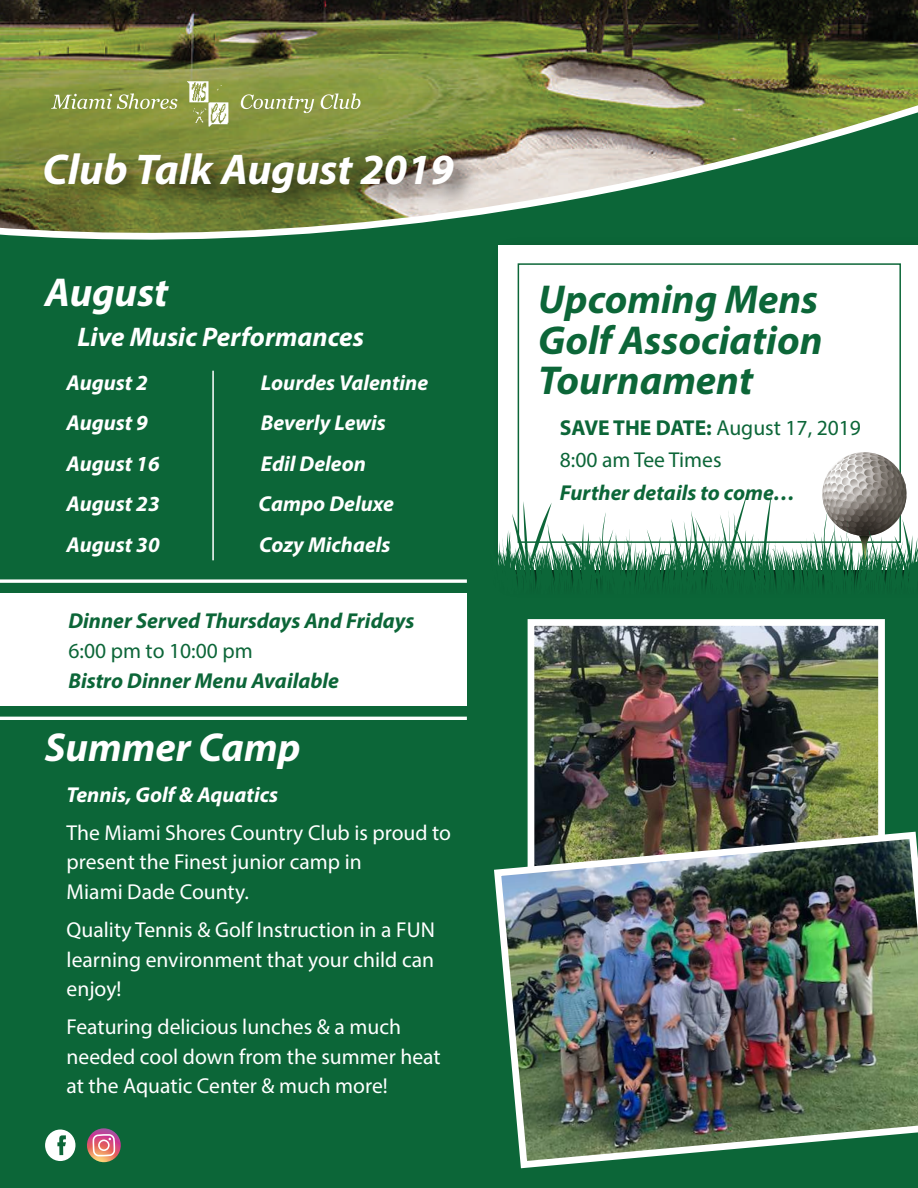
<style>
.page{position:relative;width:918px;height:1188px;background:#0c6638}
.page>*{position:absolute;margin:0;border:0;box-sizing:border-box;transform-origin:0 0}
.t1{font:italic 700 43.2px "Myriad Pro";color:#fff}
.t2{font:italic 700 40.5px/40.5px "Myriad Pro";color:#0c6638;text-align:justify}
.t3{font:italic 700 40.5px "Myriad Pro";color:#fff}
.t4{font:italic 700 27px "Myriad Pro";color:#fff}
.t5{font:21.6px/29.7px "Myriad Pro";color:#fff}
.t6{font:italic 700 21.6px "Myriad Pro";color:#fff}
.t7{font:italic 700 21.6px "Myriad Pro";color:#0c6638}
.t8{font:21.6px/32.4px "Myriad Pro";color:#0c6638}
.s1{font-weight:700}
</style>
<div class="page">
<div style="left:0;top:593px;width:467px;height:113px;background:#fff"></div>
<hr style="left:212px;top:371px;width:2px;height:189px;background:#fff">
<div style="left:498px;top:245px;width:420px;height:324px;background:#fff"></div>
<img style="left:536px;top:627px;width:341px;height:201px">
<div style="left:528px;top:619px;width:357px;height:295px;border:7px solid #fff"></div>
<img style="left:494px;top:828px;width:424px;height:341px">
<svg style="left:0;top:0;width:918px;height:346px"></svg>
<img style="left:917px;top:1010px;width:1px;height:159px">
<svg style="left:45px;top:1129px;width:31px;height:32px"></svg>
<svg style="left:87px;top:1128px;width:34px;height:35px"></svg>
<img style="left:30px;top:135px;width:471px;height:139px">
<img style="left:185px;top:79px;width:48px;height:49px">
<svg style="left:51px;top:93px;width:127px;height:16px;background:#a2af6a"></svg>
<svg style="left:241px;top:94px;width:73px;height:19px"></svg>
<svg style="left:321px;top:93px;width:39px;height:16px"></svg>
<svg style="left:0;top:579px;width:467px;height:4px;background:#d9e7e0"></svg>
<hr style="left:0;top:717px;width:467px;height:3px;background:#fff">
<div style="left:518px;top:263px;width:383px;height:280px;border:2px solid #0c6638"></div>
<svg style="left:517px;top:452px;width:389px;height:36px"></svg>
<svg style="left:498px;top:488px;width:420px;height:100px"></svg>
<h1 class="t1" style="left:43px;top:141px;width:413px">Club Talk August 2019</h1>
<h2 class="t3" style="left:45px;top:266px;width:125px">August</h2>
<p class="t4" style="left:77px;top:320px;width:288px">Live Music Performances</p>
<p class="t6" style="left:67px;top:368px;width:83px">August 2</p>
<p class="t6" style="left:261px;top:368px;width:169px">Lourdes Valentine</p>
<p class="t6" style="left:67px;top:409px;width:83px">August 9</p>
<p class="t6" style="left:261px;top:409px;width:126px">Beverly Lewis</p>
<p class="t6" style="left:67px;top:449px;width:95px">August 16</p>
<p class="t6" style="left:261px;top:449px;width:107px">Edil Deleon</p>
<p class="t6" style="left:67px;top:490px;width:95px">August 23</p>
<p class="t6" style="left:259px;top:490px;width:137px">Campo Deluxe</p>
<p class="t6" style="left:67px;top:530px;width:95px">August 30</p>
<p class="t6" style="left:259px;top:530px;width:133px">Cozy Michaels</p>
<p class="t7" style="left:68px;top:606px;width:347px">Dinner Served Thursdays And Fridays</p>
<p class="t8" style="left:68px;top:634px;width:186px">6:00 pm to 10:00 pm</p>
<p class="t7" style="left:68px;top:666px;width:272px">Bistro Dinner Menu Available</p>
<h2 class="t3" style="left:45px;top:721px;width:257px">Summer Camp</h2>
<p class="t6" style="left:67px;top:781px;width:213px">Tennis, Golf &amp; Aquatics</p>
<p class="t5" style="left:67px;top:817px;width:386px">The Miami Shores Country Club is proud to present the Finest junior camp in<br>Miami Dade County.</p>
<p class="t5" style="left:67px;top:914px;width:370px;text-align:justify">Quality Tennis &amp; Golf Instruction in a FUN learning environment that your child can enjoy!</p>
<p class="t5" style="left:67px;top:1012px;width:376px">Featuring delicious lunches &amp; a much needed cool down from the summer heat at the Aquatic Center &amp; much more!</p>
<h2 class="t2" style="left:538px;top:278px;width:286px">Upcoming Mens Golf Association Tournament</h2>
<p class="t8" style="left:560px;top:411px;width:303px"><span class="s1">SAVE THE DATE:</span> August 17, 2019<br>8:00 am Tee Times</p>
<p class="t7" style="left:560px;top:478px;width:237px">Further details to come…</p>
</div>
